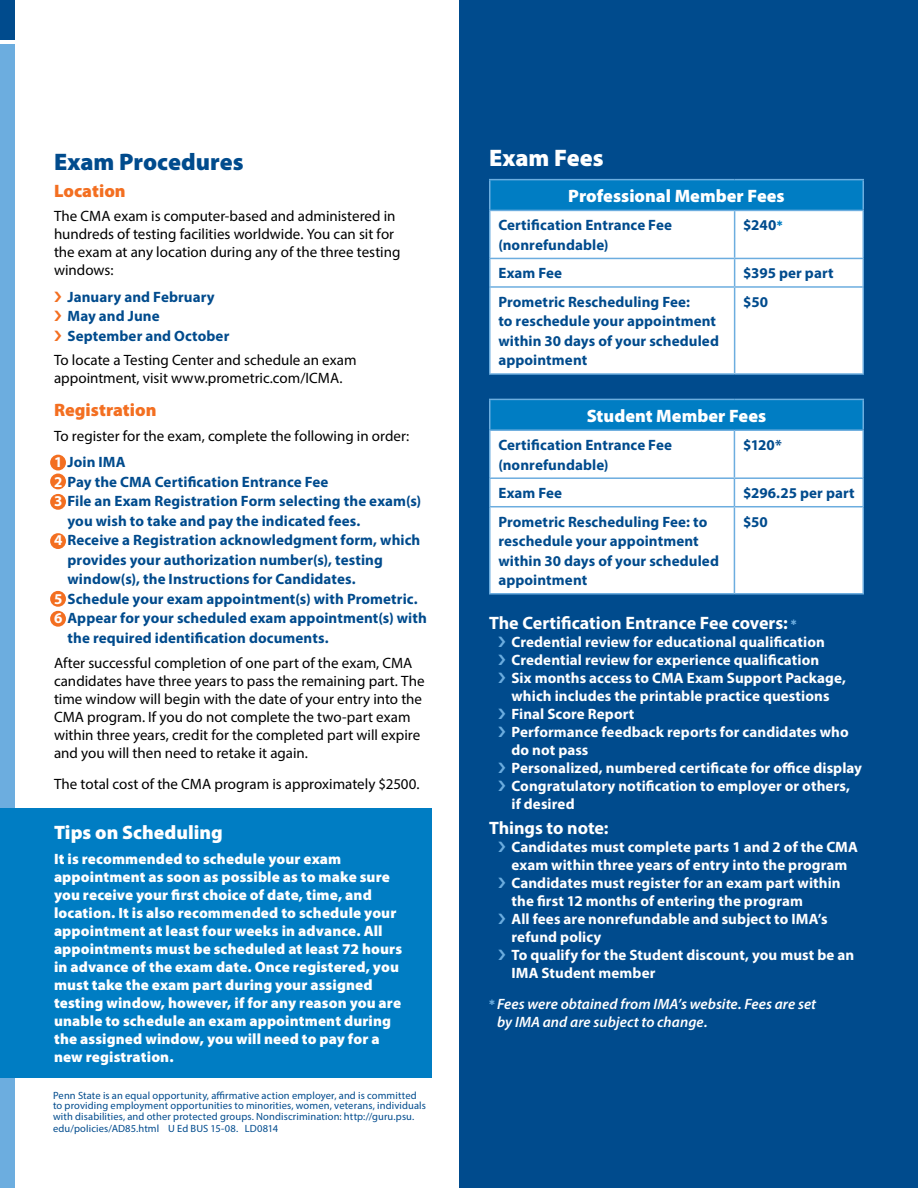
<style>
.page{position:relative;width:918px;height:1188px;background:#fff}
.page>*{position:absolute;margin:0;border:0;box-sizing:border-box;transform-origin:0 0}
.t1{font:900 24px "Myriad Pro";color:#004b8d}
.t2{font:900 24px "Myriad Pro";color:#fff}
.t3{font:900 19.5px "Myriad Pro";color:#fff}
.t4{font:700 18px "Myriad Pro";color:#fff}
.t5{font:900 18px "Myriad Pro";color:#fff}
.t6{font:900 18px "Myriad Pro";color:#f36f21}
.t7{font:700 15px/19.5px "Myriad Pro";letter-spacing:.005em;color:#004b8d}
.t8{font:15px/18px "Myriad Pro";color:#000}
.t9{font:700 15px/18px "Myriad Pro";letter-spacing:.005em;color:#fff}
.t10{font:900 15px/18px "Myriad Pro";letter-spacing:.01em;color:#fff}
.t11{font:italic 600 15px/18px "Myriad Pro";letter-spacing:.005em;color:#fff}
.t12{font:10.5px/10.5px "Myriad Pro";letter-spacing:.01em;color:#004b8d}
.s1{font-weight:700;color:#fff}
.s2{font-weight:700;color:#004b8d}
.s3{color:#fff}
</style>
<div class="page">
<div style="left:0;top:0;width:14px;height:40px;background:#004b8d"></div>
<div style="left:0;top:44px;width:14px;height:1144px;background:#6caddf"></div>
<div style="left:50px;top:455px;width:16px;height:15px;background:#f36f21;border-radius:50%"></div>
<div style="left:50px;top:474px;width:16px;height:15px;background:#f36f21;border-radius:50%"></div>
<div style="left:50px;top:494px;width:16px;height:16px;background:#f36f21;border-radius:50%"></div>
<div style="left:50px;top:533px;width:16px;height:16px;background:#f36f21;border-radius:50%"></div>
<div style="left:50px;top:591px;width:16px;height:16px;background:#f36f21;border-radius:50%"></div>
<div style="left:50px;top:611px;width:16px;height:16px;background:#f36f21;border-radius:50%"></div>
<div style="left:459px;top:0;width:459px;height:1188px;background:#004b8d"></div>
<div style="left:490px;top:180px;width:373px;height:30px;background:#007dc3"></div>
<div style="left:490px;top:211px;width:372px;height:162px;background:#fff"></div>
<hr style="left:489px;top:179px;width:246px;height:1px;background:#6caddf">
<hr style="left:489px;top:180px;width:1px;height:30px;background:#6caddf">
<hr style="left:735px;top:179px;width:129px;height:1px;background:#6caddf">
<hr style="left:862px;top:180px;width:2px;height:30px;background:#6caddf">
<hr style="left:489px;top:210px;width:246px;height:1px;background:#6caddf">
<hr style="left:489px;top:211px;width:1px;height:47px;background:#6caddf">
<hr style="left:735px;top:210px;width:129px;height:1px;background:#6caddf">
<hr style="left:734px;top:211px;width:1px;height:47px;background:#6caddf">
<hr style="left:862px;top:211px;width:2px;height:47px;background:#6caddf">
<hr style="left:489px;top:258px;width:246px;height:1px;background:#6caddf">
<svg style="left:489px;top:259px;width:1px;height:27px"></svg>
<hr style="left:735px;top:258px;width:129px;height:1px;background:#6caddf">
<svg style="left:734px;top:259px;width:1px;height:27px"></svg>
<hr style="left:862px;top:259px;width:2px;height:27px;background:#6caddf">
<hr style="left:489px;top:286px;width:246px;height:2px;background:#6caddf">
<hr style="left:489px;top:288px;width:1px;height:85px;background:#6caddf">
<hr style="left:735px;top:286px;width:129px;height:2px;background:#6caddf">
<hr style="left:734px;top:288px;width:1px;height:85px;background:#6caddf">
<hr style="left:862px;top:288px;width:2px;height:85px;background:#6caddf">
<hr style="left:489px;top:373px;width:246px;height:2px;background:#6caddf">
<hr style="left:735px;top:373px;width:129px;height:2px;background:#6caddf">
<div style="left:490px;top:399px;width:373px;height:31px;background:#007dc3"></div>
<div style="left:490px;top:431px;width:372px;height:162px;background:#fff"></div>
<hr style="left:489px;top:399px;width:245px;height:1px;background:#6caddf">
<svg style="left:489px;top:400px;width:1px;height:29px"></svg>
<hr style="left:734px;top:399px;width:130px;height:1px;background:#6caddf">
<hr style="left:862px;top:400px;width:2px;height:29px;background:#6caddf">
<hr style="left:489px;top:429px;width:245px;height:2px;background:#6caddf">
<hr style="left:489px;top:431px;width:1px;height:46px;background:#6caddf">
<hr style="left:734px;top:429px;width:130px;height:2px;background:#6caddf">
<hr style="left:734px;top:431px;width:1px;height:46px;background:#6caddf">
<hr style="left:862px;top:431px;width:2px;height:46px;background:#6caddf">
<hr style="left:489px;top:477px;width:245px;height:2px;background:#6caddf">
<svg style="left:489px;top:479px;width:1px;height:27px"></svg>
<hr style="left:734px;top:477px;width:130px;height:2px;background:#6caddf">
<svg style="left:734px;top:479px;width:1px;height:27px"></svg>
<hr style="left:862px;top:479px;width:2px;height:27px;background:#6caddf">
<hr style="left:489px;top:506px;width:245px;height:1px;background:#6caddf">
<hr style="left:489px;top:507px;width:1px;height:86px;background:#6caddf">
<hr style="left:734px;top:506px;width:130px;height:1px;background:#6caddf">
<hr style="left:734px;top:507px;width:1px;height:86px;background:#6caddf">
<hr style="left:862px;top:507px;width:2px;height:86px;background:#6caddf">
<hr style="left:489px;top:593px;width:245px;height:2px;background:#6caddf">
<hr style="left:734px;top:593px;width:130px;height:2px;background:#6caddf">
<div style="left:0;top:808px;width:431px;height:270px;background:#007dc3"></div>
<h1 class="t1" style="left:54px;top:149px;width:191px">Exam Procedures</h1>
<p class="t6" style="left:54px;top:180px;width:73px">Location</p>
<p class="t8" style="left:54px;top:207px;width:348px">The CMA exam is computer-based and administered in hundreds of testing facilities worldwide. You can sit for the exam at any location during any of the three testing windows:</p>
<p class="t7" style="left:68px;top:286px;width:163px">January and February<br>May and June<br>September and October</p>
<p class="t8" style="left:54px;top:351px;width:304px">To locate a Testing Center and schedule an exam appointment, visit www.prometric.com/ICMA.</p>
<p class="t6" style="left:54px;top:400px;width:104px">Registration</p>
<p class="t8" style="left:54px;top:423px;width:357px;line-height:26.2px">To register for the exam, complete the following in order:<br><span class="s1">1</span> <span class="s2">Join IMA</span></p>
<p class="t7" style="left:54px;top:472px;width:276px"><span class="s3">2</span> Pay the CMA Certification Entrance Fee</p>
<p class="t7" style="left:54px;top:491px;width:369px"><span class="s3">3</span> File an Exam Registration Form selecting the exam(s)</p>
<p class="t7" style="left:68px;top:511px;width:294px">you wish to take and pay the indicated fees.</p>
<p class="t7" style="left:54px;top:530px;width:368px"><span class="s3">4</span> Receive a Registration acknowledgment form, which</p>
<p class="t7" style="left:68px;top:550px;width:317px">provides your authorization number(s), testing</p>
<p class="t7" style="left:68px;top:569px;width:290px">window(s), the Instructions for Candidates.</p>
<p class="t7" style="left:54px;top:589px;width:365px"><span class="s3">5</span> Schedule your exam appointment(s) with Prometric.</p>
<p class="t7" style="left:54px;top:608px;width:375px"><span class="s3">6</span> Appear for your scheduled exam appointment(s) with</p>
<p class="t7" style="left:68px;top:628px;width:263px">the required identification documents.</p>
<p class="t8" style="left:54px;top:653px;width:372px">After successful completion of one part of the exam, CMA candidates have three years to pass the remaining part. The time window will begin with the date of your entry into the CMA program. If you do not complete the two-part exam within three years, credit for the completed part will expire and you will then need to retake it again.</p>
<p class="t8" style="left:54px;top:775px;width:367px">The total cost of the CMA program is approximately $2500.</p>
<h2 class="t3" style="left:54px;top:822px;width:170px">Tips on Scheduling</h2>
<p class="t10" style="left:54px;top:850px;width:350px">It is recommended to schedule your exam appointment as soon as possible as to make sure you receive your first choice of date, time, and location. It is also recommended to schedule your appointment at least four weeks in advance. All appointments must be scheduled at least 72 hours in advance of the exam date. Once registered, you must take the exam part during your assigned testing window, however, if for any reason you are unable to schedule an exam appointment during the assigned window, you will need to pay for a new registration.</p>
<p class="t12" style="left:53px;top:1090px;width:374px">Penn State is an equal opportunity, affirmative action employer, and is committed to providing employment opportunities to minorities, women, veterans, individuals with disabilities, and other protected groups. Nondiscrimination: http://guru.psu.</p>
<p class="t12" style="left:53px;top:1123px;width:227px">edu/policies/AD85.html U Ed BUS 15-08. LD0814</p>
<h1 class="t2" style="left:489px;top:145px;width:116px">Exam Fees</h1>
<p class="t5" style="left:568px;top:185px;width:218px">Professional Member Fees</p>
<p class="t7" style="left:498px;top:215px;width:175px">Certification Entrance Fee (nonrefundable)</p>
<p class="t7" style="left:743px;top:215px;width:41px">$240<sup>✱</sup></p>
<p class="t7" style="left:498px;top:263px;width:65px">Exam Fee</p>
<p class="t7" style="left:743px;top:263px;width:92px">$395 per part</p>
<p class="t7" style="left:498px;top:292px;width:222px">Prometric Rescheduling Fee:<br>to reschedule your appointment within 30 days of your scheduled appointment</p>
<p class="t7" style="left:743px;top:292px;width:26px">$50</p>
<p class="t5" style="left:587px;top:405px;width:181px">Student Member Fees</p>
<p class="t7" style="left:498px;top:435px;width:175px">Certification Entrance Fee (nonrefundable)</p>
<p class="t7" style="left:743px;top:435px;width:40px">$120*</p>
<p class="t7" style="left:498px;top:483px;width:65px">Exam Fee</p>
<p class="t7" style="left:743px;top:483px;width:113px">$296.25 per part</p>
<p class="t7" style="left:498px;top:511px;width:222px">Prometric Rescheduling Fee: to reschedule your appointment within 30 days of your scheduled appointment</p>
<p class="t7" style="left:743px;top:511px;width:26px">$50</p>
<p class="t4" style="left:489px;top:611px;width:300px">The Certification Entrance Fee covers:</p>
<p class="t9" style="left:512px;top:633px;width:352px">Credential review for educational qualification Credential review for experience qualification<br>Six months access to CMA Exam Support Package, which includes the printable practice questions Final Score Report<br>Performance feedback reports for candidates who do not pass<br>Personalized, numbered certificate for office display Congratulatory notification to employer or others, if desired</p>
<p class="t4" style="left:489px;top:816px;width:121px">Things to note:</p>
<p class="t9" style="left:512px;top:837px;width:348px">Candidates must complete parts 1 and 2 of the CMA exam within three years of entry into the program Candidates must register for an exam part within the first 12 months of entering the program<br>All fees are nonrefundable and subject to IMA’s refund policy<br>To qualify for the Student discount, you must be an IMA Student member</p>
<p class="t11" style="left:497px;top:995px;width:321px;text-indent:-8px"><sup>✱</sup> Fees were obtained from IMA’s website. Fees are set by IMA and are subject to change.</p>
</div>
